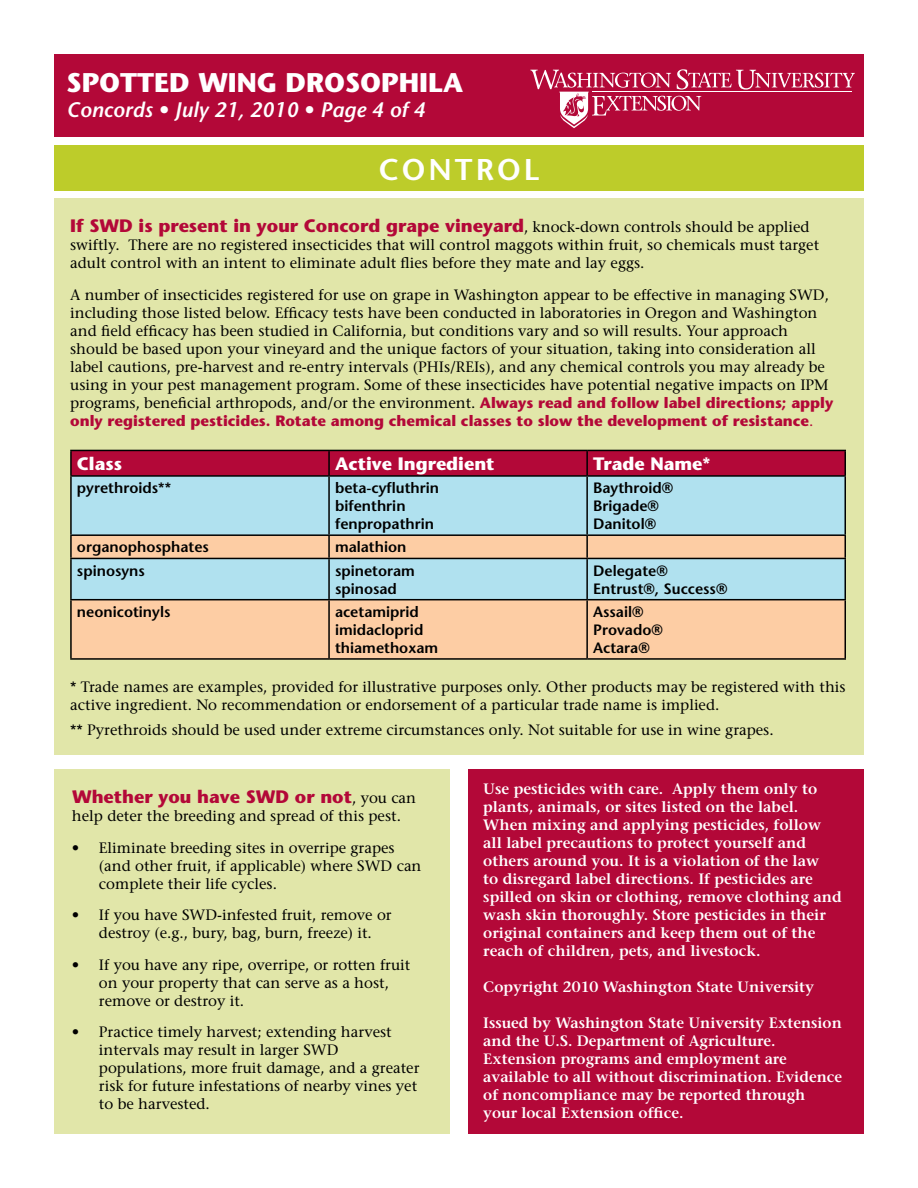
<style>
.page{position:relative;width:918px;height:1188px;background:#fff}
.page>*{position:absolute;margin:0;border:0;box-sizing:border-box;transform-origin:0 0}
.t1{font:600 30px "Stone Sans";letter-spacing:.1em;color:#fff}
.t2{font:700 27px "Stone Sans";color:#fff}
.t3{font:italic 600 21px "Stone Sans";color:#fff}
.t4{font:700 18px "Stone Sans";color:#b30838}
.t5{font:700 18px "Stone Sans";color:#fff}
.t6{font:15px/18px "Stone Serif";color:#000}
.t7{font:600 15px/18px "Stone Serif";color:#fff}
.t8{font:600 15px/18px "Stone Sans";color:#000}
.t9{font:700 15px "Stone Sans";color:#b30838}
.s1{font-family:"Stone Serif";font-weight:400;font-size:15px;color:#000}
.s2{font-family:"Stone Sans";font-weight:700;color:#b30838}
.s3{font-weight:400}
</style>
<div class="page">
<div style="left:468px;top:770px;width:396px;height:364px;background:#b30838"></div>
<div style="left:54px;top:770px;width:396px;height:364px;background:#e1e6a9"></div>
<div style="left:54px;top:199px;width:810px;height:556px;background:#e1e6a9"></div>
<div style="left:54px;top:146px;width:810px;height:45px;background:#bdcc2a"></div>
<div style="left:54px;top:54px;width:810px;height:83px;background:#b30838"></div>
<svg style="left:530px;top:69px;width:325px;height:59px"></svg>
<div style="left:72px;top:451px;width:772px;height:24px;background:#b30838"></div>
<div style="left:72px;top:477px;width:772px;height:57px;background:#b0e1ef"></div>
<svg style="left:72px;top:536px;width:772px;height:122px;background:#e1d1bb"></svg>
<hr style="left:70px;top:450px;width:259px;height:1px;background:#000">
<hr style="left:70px;top:451px;width:2px;height:24px;background:#000">
<hr style="left:329px;top:450px;width:258px;height:1px;background:#000">
<hr style="left:328px;top:451px;width:2px;height:24px;background:#000">
<hr style="left:587px;top:450px;width:259px;height:1px;background:#000">
<hr style="left:586px;top:451px;width:2px;height:24px;background:#000">
<hr style="left:844px;top:451px;width:2px;height:24px;background:#000">
<hr style="left:70px;top:475px;width:259px;height:2px;background:#000">
<hr style="left:70px;top:477px;width:2px;height:57px;background:#000">
<hr style="left:329px;top:475px;width:258px;height:2px;background:#000">
<hr style="left:328px;top:477px;width:2px;height:57px;background:#000">
<hr style="left:587px;top:475px;width:259px;height:2px;background:#000">
<hr style="left:586px;top:477px;width:2px;height:57px;background:#000">
<hr style="left:844px;top:477px;width:2px;height:57px;background:#000">
<hr style="left:70px;top:534px;width:259px;height:2px;background:#000">
<hr style="left:70px;top:536px;width:2px;height:22px;background:#000">
<hr style="left:329px;top:534px;width:258px;height:2px;background:#000">
<hr style="left:328px;top:536px;width:2px;height:22px;background:#000">
<hr style="left:587px;top:534px;width:259px;height:2px;background:#000">
<hr style="left:586px;top:536px;width:2px;height:22px;background:#000">
<hr style="left:844px;top:536px;width:2px;height:22px;background:#000">
<hr style="left:70px;top:558px;width:259px;height:1px;background:#000">
<hr style="left:70px;top:559px;width:2px;height:40px;background:#000">
<hr style="left:329px;top:558px;width:258px;height:1px;background:#000">
<hr style="left:328px;top:559px;width:2px;height:40px;background:#000">
<hr style="left:587px;top:558px;width:259px;height:1px;background:#000">
<hr style="left:586px;top:559px;width:2px;height:40px;background:#000">
<hr style="left:844px;top:559px;width:2px;height:40px;background:#000">
<hr style="left:70px;top:599px;width:259px;height:1px;background:#000">
<hr style="left:70px;top:600px;width:2px;height:58px;background:#000">
<hr style="left:329px;top:599px;width:258px;height:1px;background:#000">
<hr style="left:328px;top:600px;width:2px;height:58px;background:#000">
<hr style="left:587px;top:599px;width:259px;height:1px;background:#000">
<hr style="left:586px;top:600px;width:2px;height:58px;background:#000">
<hr style="left:844px;top:600px;width:2px;height:58px;background:#000">
<hr style="left:70px;top:658px;width:259px;height:2px;background:#000">
<hr style="left:329px;top:658px;width:258px;height:2px;background:#000">
<hr style="left:587px;top:658px;width:259px;height:2px;background:#000">
<h2 class="t2" style="left:67px;top:66px;width:398px">SPOTTED WING DROSOPHILA</h2>
<h3 class="t3" style="left:67px;top:97px;width:360px">Concords • July 21, 2010 • Page 4 of 4</h3>
<h1 class="t1" style="left:379px;top:151px;width:162px">CONTROL</h1>
<p class="t4" style="left:70px;top:215px;width:741px">If SWD is present in your Concord grape vineyard<span class="s1">, knock-down controls should be applied</span></p>
<p class="t6" style="left:70px;top:236px;width:751px">swiftly. There are no registered insecticides that will control maggots within fruit, so chemicals must target adult control with an intent to eliminate adult flies before they mate and lay eggs.</p>
<p class="t6" style="left:70px;top:286px;width:765px">A number of insecticides registered for use on grape in Washington appear to be effective in managing SWD, including those listed below. Efficacy tests have been conducted in laboratories in Oregon and Washington and field efficacy has been studied in California, but conditions vary and so will results. Your approach should be based upon your vineyard and the unique factors of your situation, taking into consideration all label cautions, pre-harvest and re-entry intervals (PHIs/REIs), and any chemical controls you may already be using in your pest management program. Some of these insecticides have potential negative impacts on IPM programs, beneficial arthropods, and/or the environment. <span class="s2">Always read and follow label directions; apply</span></p>
<p class="t9" style="left:70px;top:412px;width:745px">only registered pesticides. Rotate among chemical classes to slow the development of resistance<span class="s3">.</span></p>
<p class="t5" style="left:77px;top:453px;width:47px">Class</p>
<p class="t5" style="left:335px;top:453px;width:161px">Active Ingredient</p>
<p class="t5" style="left:593px;top:453px;width:119px">Trade Name*</p>
<p class="t8" style="left:77px;top:479px;width:96px">pyrethroids**</p>
<p class="t8" style="left:335px;top:479px;width:106px">beta-cyfluthrin bifenthrin fenpropathrin</p>
<p class="t8" style="left:593px;top:479px;width:82px">Baythroid®<br>Brigade®<br>Danitol®</p>
<p class="t8" style="left:77px;top:538px;width:134px">organophosphates</p>
<p class="t8" style="left:335px;top:538px;width:73px">malathion</p>
<p class="t8" style="left:77px;top:561px;width:69px">spinosyns</p>
<p class="t8" style="left:335px;top:561px;width:81px">spinetoram spinosad</p>
<p class="t8" style="left:593px;top:561px;width:136px">Delegate®<br>Entrust®, Success®</p>
<p class="t8" style="left:77px;top:603px;width:95px">neonicotinyls</p>
<p class="t8" style="left:335px;top:603px;width:105px">acetamiprid imidacloprid thiamethoxam</p>
<p class="t8" style="left:593px;top:603px;width:71px">Assail®<br>Provado®<br>Actara®</p>
<p class="t6" style="left:70px;top:678px;width:777px">* Trade names are examples, provided for illustrative purposes only. Other products may be registered with this active ingredient. No recommendation or endorsement of a particular trade name is implied.</p>
<p class="t6" style="left:70px;top:721px;width:705px">** Pyrethroids should be used under extreme circumstances only. Not suitable for use in wine grapes.</p>
<p class="t4" style="left:72px;top:786px;width:346px">Whether you have SWD or not<span class="s1">, you can</span></p>
<p class="t6" style="left:72px;top:807px;width:331px">help deter the breeding and spread of this pest.</p>
<p class="t6" style="left:99px;top:839px;width:324px;text-indent:-27px">• Eliminate breeding sites in overripe grapes (and other fruit, if applicable) where SWD can complete their life cycles.</p>
<p class="t6" style="left:72px;top:906px;width:321px;text-align:center">• If you have SWD-infested fruit, remove or destroy (e.g., bury, bag, burn, freeze) it.</p>
<p class="t6" style="left:99px;top:956px;width:313px;text-indent:-27px">• If you have any ripe, overripe, or rotten fruit on your property that can serve as a host, remove or destroy it.</p>
<p class="t6" style="left:99px;top:1023px;width:322px;text-indent:-27px">• Practice timely harvest; extending harvest intervals may result in larger SWD populations, more fruit damage, and a greater risk for future infestations of nearby vines yet to be harvested.</p>
<p class="t7" style="left:483px;top:780px;width:360px">Use pesticides with care. Apply them only to plants, animals, or sites listed on the label.<br>When mixing and applying pesticides, follow all label precautions to protect yourself and others around you. It is a violation of the law<br>to disregard label directions. If pesticides are spilled on skin or clothing, remove clothing and wash skin thoroughly. Store pesticides in their original containers and keep them out of the reach of children, pets, and livestock.</p>
<p class="t7" style="left:483px;top:978px;width:332px">Copyright 2010 Washington State University</p>
<p class="t7" style="left:483px;top:1014px;width:360px">Issued by Washington State University Extension and the U.S. Department of Agriculture.<br>Extension programs and employment are available to all without discrimination. Evidence of noncompliance may be reported through your local Extension office.</p>
</div>
